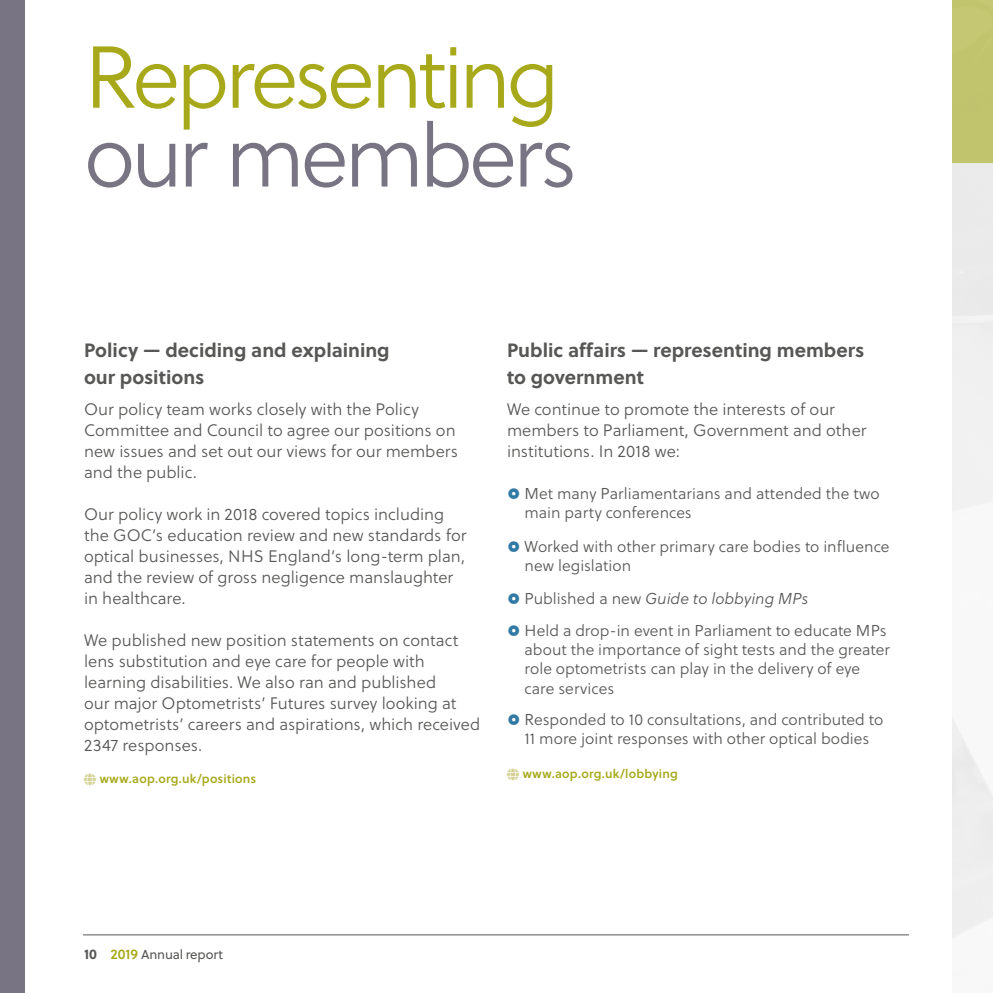
<style>
.page{position:relative;width:993px;height:993px;background:#fff}
.page>*{position:absolute;margin:0;border:0;box-sizing:border-box;transform-origin:0 0}
.t1{font:300 87.5px "Soleil";letter-spacing:-.055em;color:#a7a91a}
.t2{font:300 87.5px "Soleil";letter-spacing:-.05em;color:#787483}
.t3{font:700 19.25px/26.2px "Soleil";color:#575756}
.t4{font:300 16.62px/21px "Soleil";color:#575756}
.t5{font:300 15.75px/19.2px "Soleil";letter-spacing:.005em;color:#575756}
.t6{font:italic 15.75px "Soleil Lt";color:#575756}
.t7{font:13.12px "Soleil";letter-spacing:-.01em;color:#575756}
.t8{font:600 12.25px "Soleil";letter-spacing:.015em;color:#a7a91a}
.s1{font-family:"Soleil";font-weight:300;font-style:normal}
.s2{font-weight:700;font-size:14px}
.s3{font-weight:600;font-size:14px;color:#a7a91a}
</style>
<div class="page">
<div style="left:0;top:0;width:25px;height:992px;background:#787483"></div>
<hr style="left:83px;top:934px;width:825px;height:1px;background:#575756">
<div style="left:952px;top:0;width:40px;height:163px;background:#c2c36d"></div>
<h1 class="t1" style="left:84px;top:16px;width:477px">Representing</h1>
<h1 class="t2" style="left:84px;top:95px;width:495px">our members</h1>
<p class="t3" style="left:84px;top:336px;width:307px">Policy — deciding and explaining our positions</p>
<p class="t4" style="left:84px;top:398px;width:375px">Our policy team works closely with the Policy Committee and Council to agree our positions on new issues and set out our views for our members and the public.</p>
<p class="t4" style="left:84px;top:503px;width:384px">Our policy work in 2018 covered topics including the GOC’s education review and new standards for optical businesses, NHS England’s long-term plan, and the review of gross negligence manslaughter in healthcare.</p>
<p class="t4" style="left:84px;top:629px;width:397px">We published new position statements on contact lens substitution and eye care for people with learning disabilities. We also ran and published<br>our major Optometrists’ Futures survey looking at optometrists’ careers and aspirations, which received 2347 responses.</p>
<p class="t8" style="left:100px;top:769px;width:158px">www.aop.org.uk/positions</p>
<p class="t3" style="left:507px;top:336px;width:359px">Public affairs — representing members to government</p>
<p class="t4" style="left:507px;top:398px;width:361px">We continue to promote the interests of our members to Parliament, Government and other institutions. In 2018 we:</p>
<p class="t5" style="left:524px;top:483px;width:356px">Met many Parliamentarians and attended the two main party conferences</p>
<p class="t5" style="left:524px;top:536px;width:366px">Worked with other primary care bodies to influence new legislation</p>
<p class="t6" style="left:524px;top:587px;width:285px"><span class="s1">Published a new</span> Guide to lobbying MPs</p>
<p class="t5" style="left:524px;top:620px;width:367px">Held a drop-in event in Parliament to educate MPs about the importance of sight tests and the greater role optometrists can play in the delivery of eye care services</p>
<p class="t5" style="left:524px;top:709px;width:360px">Responded to 10 consultations, and contributed to<br>11 more joint responses with other optical bodies</p>
<p class="t8" style="left:522px;top:763px;width:156px">www.aop.org.uk/lobbying</p>
<p class="t7" style="left:84px;top:944px;width:140px"><span class="s2">10</span> <span class="s3">2019</span> Annual report</p>
</div>
